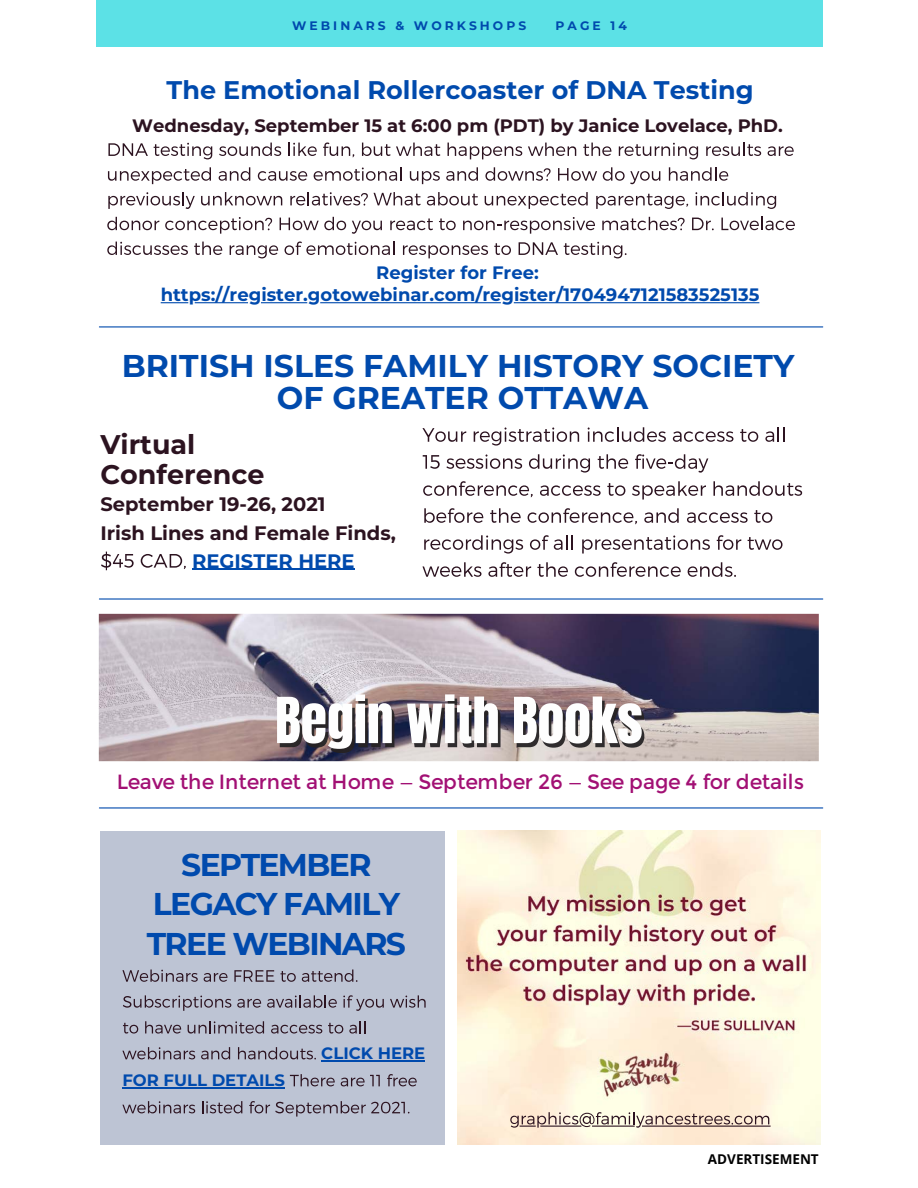
<style>
.page{position:relative;width:918px;height:1188px;background:#fff}
.page>*{position:absolute;margin:0;border:0;box-sizing:border-box;transform-origin:0 0}
.t1{font:53.85px "Anton";letter-spacing:-.005em;color:#fefefe}
.t2{font:700 31.5px/31.5px "Montserrat";color:#004aad;text-align:center}
.t3{font:700 31.5px/39.3px "Montserrat";letter-spacing:-.05em;color:#004aad;text-align:center}
.t4{font:700 27px/30.3px "Montserrat";color:#2c1320}
.t5{font:700 25.5px "Montserrat";color:#004aad}
.t6{font:20.55px "Montserrat";letter-spacing:-.01em;color:#a21074}
.t7{font:700 19.5px/28.2px "Montserrat";color:#2c1320}
.t8{font:700 19.5px "Montserrat";color:#004aad}
.t9{font:700 18px/22.5px "Montserrat";color:#004aad;text-align:center}
.t10{font:700 18px "Montserrat";color:#2c1320}
.t11{font:700 16.5px "Montserrat";color:#004aad}
.t12{font:700 13.5px "Open Sans";color:#000}
.t13{font:700 12.3px "Montserrat";letter-spacing:.25em;color:#004aad}
</style>
<div class="page">
<div style="left:96px;top:0;width:727px;height:47px;background:#5ce1e6"></div>
<hr style="left:99px;top:598px;width:724px;height:2px;background:#004aad">
<hr style="left:99px;top:326px;width:724px;height:1px;background:#004aad">
<hr style="left:99px;top:807px;width:724px;height:2px;background:#004aad">
<img style="left:99px;top:614px;width:720px;height:147px">
<img style="left:458px;top:831px;width:363px;height:314px">
<svg style="left:101px;top:552px;width:33px;height:18px"></svg>
<svg style="left:141px;top:554px;width:45px;height:15px"></svg>
<hr style="left:192px;top:569px;width:163px;height:1px;background:#004aad">
<div style="left:100px;top:831px;width:345px;height:314px;background:#bdc4d4"></div>
<svg style="left:122px;top:970px;width:76px;height:12px"></svg>
<svg style="left:204px;top:973px;width:24px;height:9px"></svg>
<svg style="left:234px;top:970px;width:40px;height:12px"></svg>
<svg style="left:280px;top:971px;width:16px;height:11px"></svg>
<svg style="left:302px;top:970px;width:56px;height:12px"></svg>
<svg style="left:123px;top:995px;width:108px;height:16px"></svg>
<svg style="left:237px;top:999px;width:24px;height:9px"></svg>
<svg style="left:267px;top:995px;width:70px;height:13px"></svg>
<svg style="left:343px;top:995px;width:41px;height:16px"></svg>
<svg style="left:390px;top:995px;width:36px;height:13px"></svg>
<svg style="left:123px;top:1023px;width:15px;height:11px"></svg>
<svg style="left:145px;top:1021px;width:36px;height:13px"></svg>
<svg style="left:188px;top:1021px;width:76px;height:13px"></svg>
<svg style="left:271px;top:1025px;width:51px;height:9px"></svg>
<svg style="left:328px;top:1023px;width:15px;height:11px"></svg>
<svg style="left:349px;top:1021px;width:17px;height:13px"></svg>
<svg style="left:122px;top:1047px;width:73px;height:12px"></svg>
<svg style="left:201px;top:1047px;width:29px;height:12px"></svg>
<svg style="left:238px;top:1047px;width:78px;height:12px"></svg>
<hr style="left:321px;top:1060px;width:104px;height:2px;background:#004aad">
<hr style="left:122px;top:1087px;width:163px;height:2px;background:#004aad">
<svg style="left:290px;top:1074px;width:45px;height:12px"></svg>
<svg style="left:341px;top:1075px;width:39px;height:11px"></svg>
<svg style="left:387px;top:1074px;width:30px;height:12px"></svg>
<svg style="left:122px;top:1101px;width:73px;height:12px"></svg>
<svg style="left:202px;top:1101px;width:40px;height:12px"></svg>
<svg style="left:249px;top:1101px;width:160px;height:16px"></svg>
<svg style="left:422px;top:428px;width:44px;height:14px"></svg>
<svg style="left:474px;top:427px;width:105px;height:19px"></svg>
<svg style="left:588px;top:427px;width:78px;height:15px"></svg>
<svg style="left:673px;top:431px;width:60px;height:11px"></svg>
<svg style="left:740px;top:429px;width:18px;height:13px"></svg>
<svg style="left:765px;top:427px;width:20px;height:15px"></svg>
<svg style="left:423px;top:455px;width:17px;height:14px"></svg>
<svg style="left:446px;top:454px;width:76px;height:15px"></svg>
<svg style="left:529px;top:454px;width:61px;height:19px"></svg>
<svg style="left:598px;top:454px;width:30px;height:15px"></svg>
<svg style="left:635px;top:454px;width:73px;height:19px"></svg>
<svg style="left:423px;top:481px;width:110px;height:16px"></svg>
<svg style="left:540px;top:485px;width:61px;height:11px"></svg>
<svg style="left:607px;top:483px;width:18px;height:13px"></svg>
<svg style="left:632px;top:481px;width:74px;height:19px"></svg>
<svg style="left:713px;top:481px;width:89px;height:15px"></svg>
<svg style="left:424px;top:508px;width:59px;height:15px"></svg>
<svg style="left:490px;top:508px;width:31px;height:15px"></svg>
<svg style="left:528px;top:508px;width:109px;height:16px"></svg>
<svg style="left:644px;top:508px;width:35px;height:15px"></svg>
<svg style="left:687px;top:512px;width:61px;height:11px"></svg>
<svg style="left:754px;top:510px;width:18px;height:13px"></svg>
<svg style="left:424px;top:535px;width:99px;height:19px"></svg>
<svg style="left:530px;top:535px;width:43px;height:15px"></svg>
<svg style="left:582px;top:535px;width:128px;height:19px"></svg>
<svg style="left:717px;top:535px;width:24px;height:15px"></svg>
<svg style="left:748px;top:537px;width:35px;height:13px"></svg>
<svg style="left:422px;top:562px;width:59px;height:15px"></svg>
<svg style="left:488px;top:562px;width:43px;height:15px"></svg>
<svg style="left:537px;top:562px;width:31px;height:15px"></svg>
<svg style="left:575px;top:562px;width:106px;height:15px"></svg>
<svg style="left:688px;top:562px;width:48px;height:15px"></svg>
<svg style="left:108px;top:143px;width:40px;height:13px"></svg>
<svg style="left:154px;top:143px;width:58px;height:16px"></svg>
<svg style="left:219px;top:143px;width:62px;height:13px"></svg>
<svg style="left:289px;top:143px;width:28px;height:13px"></svg>
<svg style="left:323px;top:142px;width:31px;height:15px"></svg>
<svg style="left:362px;top:143px;width:78px;height:13px"></svg>
<svg style="left:448px;top:143px;width:74px;height:16px"></svg>
<svg style="left:528px;top:143px;width:48px;height:13px"></svg>
<svg style="left:583px;top:143px;width:29px;height:13px"></svg>
<svg style="left:619px;top:143px;width:79px;height:16px"></svg>
<svg style="left:706px;top:143px;width:55px;height:13px"></svg>
<svg style="left:768px;top:146px;width:26px;height:10px"></svg>
<svg style="left:108px;top:167px;width:103px;height:17px"></svg>
<svg style="left:219px;top:167px;width:31px;height:14px"></svg>
<svg style="left:258px;top:171px;width:49px;height:10px"></svg>
<svg style="left:314px;top:167px;width:88px;height:14px"></svg>
<svg style="left:410px;top:171px;width:30px;height:13px"></svg>
<svg style="left:446px;top:167px;width:32px;height:14px"></svg>
<svg style="left:485px;top:167px;width:66px;height:14px"></svg>
<svg style="left:558px;top:168px;width:39px;height:13px"></svg>
<svg style="left:603px;top:167px;width:57px;height:17px"></svg>
<svg style="left:669px;top:167px;width:59px;height:14px"></svg>
<svg style="left:108px;top:192px;width:87px;height:17px"></svg>
<svg style="left:201px;top:192px;width:81px;height:13px"></svg>
<svg style="left:290px;top:192px;width:78px;height:14px"></svg>
<svg style="left:374px;top:192px;width:47px;height:13px"></svg>
<svg style="left:427px;top:192px;width:51px;height:13px"></svg>
<svg style="left:485px;top:192px;width:103px;height:17px"></svg>
<svg style="left:596px;top:194px;width:92px;height:15px"></svg>
<svg style="left:695px;top:192px;width:81px;height:17px"></svg>
<svg style="left:107px;top:217px;width:52px;height:13px"></svg>
<svg style="left:165px;top:217px;width:107px;height:17px"></svg>
<svg style="left:280px;top:217px;width:66px;height:13px"></svg>
<svg style="left:352px;top:221px;width:30px;height:13px"></svg>
<svg style="left:390px;top:218px;width:43px;height:12px"></svg>
<svg style="left:439px;top:218px;width:17px;height:12px"></svg>
<svg style="left:463px;top:217px;width:132px;height:17px"></svg>
<svg style="left:602px;top:217px;width:83px;height:13px"></svg>
<svg style="left:692px;top:218px;width:22px;height:12px"></svg>
<svg style="left:721px;top:217px;width:74px;height:13px"></svg>
<svg style="left:107px;top:242px;width:81px;height:13px"></svg>
<svg style="left:194px;top:242px;width:28px;height:13px"></svg>
<svg style="left:230px;top:245px;width:48px;height:13px"></svg>
<svg style="left:285px;top:241px;width:110px;height:14px"></svg>
<svg style="left:403px;top:245px;width:85px;height:13px"></svg>
<svg style="left:494px;top:243px;width:17px;height:12px"></svg>
<svg style="left:519px;top:242px;width:39px;height:13px"></svg>
<svg style="left:564px;top:242px;width:63px;height:16px"></svg>
<hr style="left:514px;top:302px;width:245px;height:1px;background:#004aad">
<hr style="left:320px;top:302px;width:181px;height:1px;background:#004aad">
<hr style="left:261px;top:302px;width:46px;height:1px;background:#004aad">
<hr style="left:195px;top:302px;width:53px;height:1px;background:#004aad">
<svg style="left:161px;top:302px;width:27px;height:1px"></svg>
<hr style="left:642px;top:1126px;width:129px;height:1px;background:#2c1320">
<svg style="left:510px;top:1112px;width:259px;height:16px;background:#c7b7aa"></svg>
<img style="left:280px;top:701px;width:22px;height:46px">
<img style="left:305px;top:707px;width:23px;height:41px">
<img style="left:331px;top:707px;width:24px;height:46px">
<img style="left:358px;top:699px;width:10px;height:48px">
<img style="left:371px;top:707px;width:23px;height:40px">
<img style="left:410px;top:708px;width:35px;height:39px">
<img style="left:448px;top:699px;width:9px;height:48px">
<img style="left:460px;top:701px;width:14px;height:47px">
<img style="left:477px;top:701px;width:24px;height:46px">
<img style="left:517px;top:701px;width:22px;height:46px">
<img style="left:542px;top:707px;width:23px;height:41px">
<img style="left:568px;top:707px;width:24px;height:41px">
<img style="left:595px;top:701px;width:26px;height:46px">
<img style="left:621px;top:707px;width:23px;height:41px">
<p class="t13" style="left:292px;top:17px;width:236px">WEBINARS &amp; WORKSHOPS</p>
<p class="t13" style="left:556px;top:17px;width:73px">PAGE 14</p>
<h3 class="t5" style="left:167px;top:71px;width:588px">The Emotional Rollercoaster of DNA Testing</h3>
<p class="t10" style="left:132px;top:113px;width:652px">Wednesday, September 15 at 6:00 pm (PDT) by Janice Lovelace, PhD.</p>
<p class="t9" style="left:161px;top:260px;width:600px">Register for Free: https://register.gotowebinar.com/register/1704947121583525135</p>
<h2 class="t2" style="left:122px;top:349px;width:674px">BRITISH ISLES FAMILY HISTORY SOCIETY<br>OF GREATER OTTAWA</h2>
<h3 class="t4" style="left:100px;top:428px;width:165px">Virtual<br>Conference</h3>
<p class="t7" style="left:100px;top:489px;width:297px">September 19-26, 2021<br>Irish Lines and Female Finds,</p>
<p class="t8" style="left:192px;top:547px;width:164px">REGISTER HERE</p>
<h1 class="t1" style="left:275px;top:682px;width:369px">Begin with Books</h1>
<p class="t6" style="left:117px;top:770px;width:689px">Leave the Internet at Home — September 26 — See page 4 for details</p>
<h2 class="t3" style="left:147px;top:844px;width:261px">SEPTEMBER<br>LEGACY FAMILY<br>TREE WEBINARS</h2>
<p class="t11" style="left:122px;top:1069px;width:164px">FOR FULL DETAILS</p>
<p class="t11" style="left:321px;top:1042px;width:106px">CLICK HERE</p>
<p class="t12" style="left:708px;top:1150px;width:112px">ADVERTISEMENT</p>
</div>
